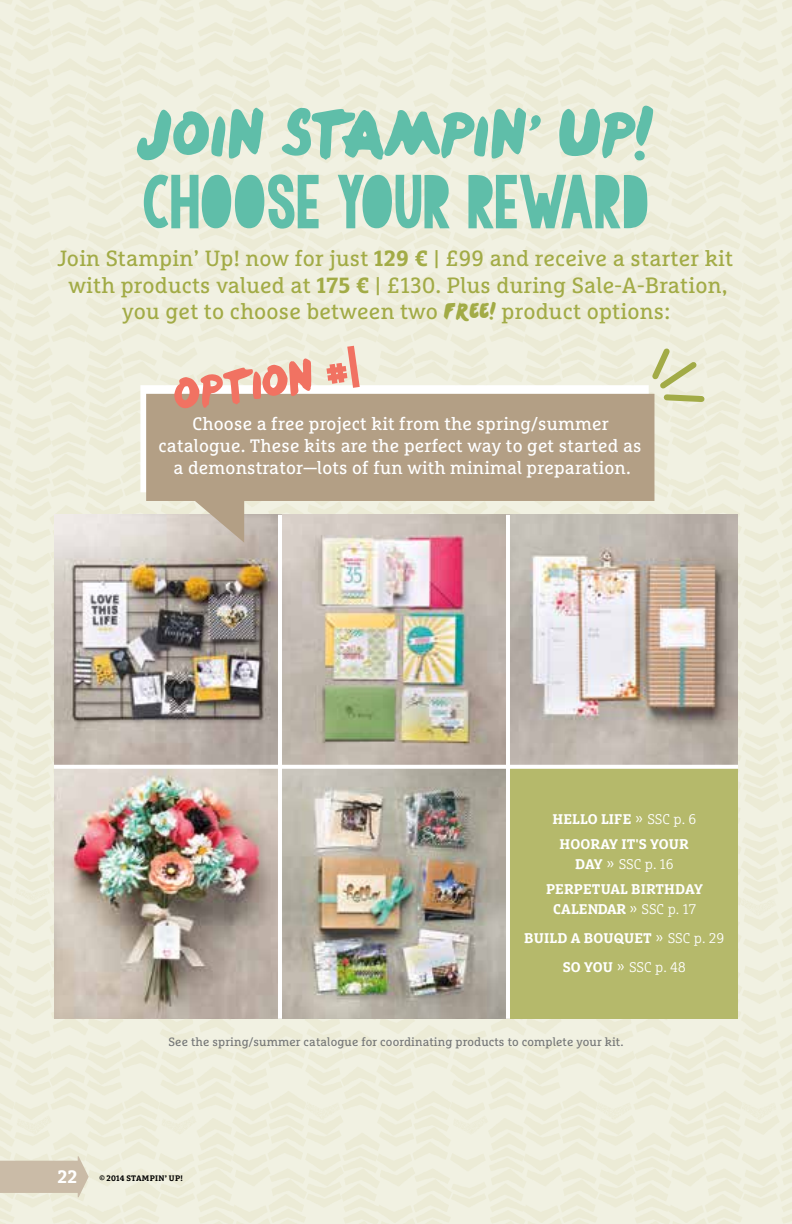
<style>
.page{position:relative;width:792px;height:1224px;background:#fff}
.page>*{position:absolute;margin:0;border:0;box-sizing:border-box;transform-origin:0 0}
.t1{font:80px "One Direction";color:#5fbea9}
.t2{font:72px "KGBLESSYOURHEART";color:#5fbea9}
.t3{font:56px "One Direction";color:#f17262}
.t4{font:22px/26.4px "Marselis Slab Pro";letter-spacing:.01em;color:#a2ab46;text-align:center}
.t5{font:18px/21.6px "Marselis Slab Pro";letter-spacing:.01em;color:#fff;text-align:center}
.t6{font:700 18px "Marselis Slab Pro";color:#fff}
.t7{font:700 14px/25px "Marselis Slab Pro";letter-spacing:.01em;color:#fff;text-align:center}
.t8{font:12px "Marselis Slab Pro";letter-spacing:.01em;color:#757777}
.t9{font:700 8px "Marselis Slab Pro";letter-spacing:.03em;color:#000}
.s1{font-weight:700}
.s2{font-family:"One Direction";font-size:26px}
.s3{font-family:"KGBLESSYOURHEART"}
.s4{font-weight:300}
</style>
<div class="page">
<img style="left:0;top:0;width:792px;height:1224px">
<img style="left:54px;top:515px;width:452px;height:504px">
<img style="left:510px;top:515px;width:228px;height:250px">
<hr style="left:506px;top:515px;width:4px;height:504px;background:#fff">
<hr style="left:278px;top:515px;width:4px;height:504px;background:#fff">
<svg style="left:140px;top:385px;width:507px;height:149px"></svg>
<svg style="left:146px;top:394px;width:508px;height:149px;fill:#b39f85"></svg>
<svg style="left:647px;top:344px;width:61px;height:61px"></svg>
<div style="left:510px;top:767px;width:228px;height:252px;background:#b5b96b"></div>
<svg style="left:54px;top:765px;width:684px;height:4px"></svg>
<svg style="left:0;top:1156px;width:89px;height:41px"></svg>
<h1 class="t1" style="left:136px;top:97px;width:519px">JOIN STAMPIN' UP!</h1>
<h2 class="t2" style="left:141px;top:157px;width:509px">CHOOSE YOUR REWARD</h2>
<p class="t4" style="left:57px;top:245px;width:678px">Join Stampin’ Up! now for just <span class="s1">129 €</span> | £99 and receive a starter kit with products valued at <span class="s1">175 €</span> | £130. Plus during Sale-A-Bration, you get to choose between two <span class="s2">FREE!</span> product options:</p>
<h3 class="t3" style="left:170px;top:370px;width:188px;rotate:-8deg">OPTION <span class="s3">#1</span></h3>
<p class="t5" style="left:158px;top:413px;width:485px">Choose a free project kit from the spring/summer catalogue. These kits are the perfect way to get started as a demonstrator—lots of fun with minimal preparation.</p>
<p class="t7" style="left:552px;top:807px;width:145px">HELLO LIFE <span class="s4">» SSC p. 6<br></span>HOORAY IT'S YOUR</p>
<p class="t7" style="left:546px;top:852px;width:158px">DAY <span class="s4">» SSC p. 16<br></span>PERPETUAL BIRTHDAY</p>
<p class="t7" style="left:524px;top:895px;width:202px;line-height:29px">CALENDAR <span class="s4">» SSC p. 17<br></span>BUILD A BOUQUET <span class="s4">» SSC p. 29<br></span>SO YOU <span class="s4">» SSC p. 48</span></p>
<p class="t8" style="left:169px;top:1035px;width:456px">See the spring/summer catalogue for coordinating products to complete your kit.</p>
<p class="t6" style="left:58px;top:1166px;width:21px">22</p>
<p class="t9" style="left:99px;top:1173px;width:85px">© 2014 STAMPIN’ UP!</p>
</div>
